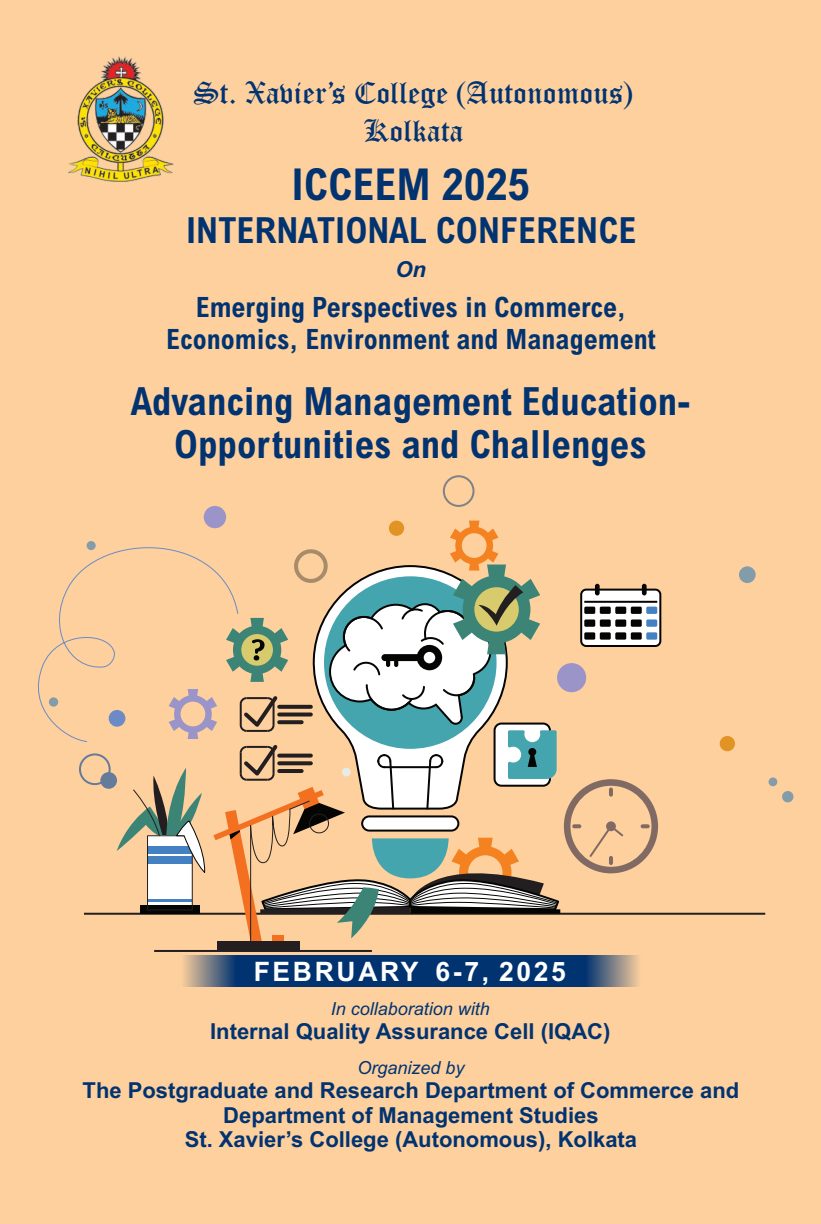
<style>
.page{position:relative;width:821px;height:1224px;background:#fdd09e}
.page>*{position:absolute;margin:0;border:0;box-sizing:border-box;transform-origin:0 0}
.t1{font:700 condensed 44px "Arial";color:#013371}
.t2{font:700 condensed 38.8px/43.4px "Arial";color:#013371;text-align:center}
.t3{font:700 condensed 36px "Arial";color:#013371}
.t4{font:31px/37.8px "Old English Text";color:#013371;text-align:center}
.t5{font:700 condensed 28px/31.2px "Arial";color:#013371;text-align:center}
.t6{font:700 26.8px "Arial";letter-spacing:.1em;color:#fff}
.t7{font:700 22px/24.6px "Arial";color:#013371;text-align:center}
.t8{font:italic 700 22px "Arial";color:#013371}
.t9{font:italic 18px "Arial";color:#013371}
</style>
<div class="page">
<div style="left:443px;top:475px;width:31px;height:32px;border:2px solid #808285;border-radius:50%"></div>
<div style="left:79px;top:753px;width:32px;height:32px;border:2px solid #647b99;border-radius:50%"></div>
<div style="left:720px;top:736px;width:15px;height:15px;background:#e19423;border-radius:50%"></div>
<div style="left:782px;top:791px;width:11px;height:11px;background:#839ca9;border-radius:50%"></div>
<div style="left:768px;top:777px;width:9px;height:9px;background:#839ca9;border-radius:50%"></div>
<div style="left:204px;top:506px;width:22px;height:22px;background:#9a94c8;border-radius:50%"></div>
<div style="left:100px;top:772px;width:17px;height:17px;background:#647b99;border-radius:50%"></div>
<div style="left:739px;top:566px;width:16px;height:17px;background:#839ca9;border-radius:50%"></div>
<svg style="left:38px;top:541px;width:79px;height:201px"></svg>
<hr style="left:84px;top:913px;width:681px;height:2px;background:#231f20">
<svg style="left:580px;top:589px;width:81px;height:58px"></svg>
<hr style="left:154px;top:950px;width:218px;height:2px;background:#231f20">
<div style="left:217px;top:941px;width:83px;height:10px;background:#231f20"></div>
<svg style="left:117px;top:521px;width:541px;height:420px"></svg>
<hr style="left:250px;top:826px;width:1px;height:115px;background:#231f20">
<div style="left:309px;top:814px;width:20px;height:19px;border:1px solid #231f20;border-radius:50%"></div>
<img style="left:69px;top:56px;width:104px;height:125px">
<svg style="left:184px;top:955px;width:209px;height:32px;background:#1e4576"></svg>
<svg style="left:393px;top:955px;width:245px;height:32px;background:#1a4275"></svg>
<h3 class="t4" style="left:194px;top:76px;width:441px">St. Xavier’s College (Autonomous)<br>Kolkata</h3>
<h1 class="t1" style="left:292px;top:168px;width:240px">ICCEEM 2025</h1>
<h3 class="t3" style="left:186px;top:217px;width:452px">INTERNATIONAL CONFERENCE</h3>
<p class="t8" style="left:395px;top:261px;width:32px">On</p>
<p class="t5" style="left:166px;top:295px;width:491px">Emerging Perspectives in Commerce,<br>Economics, Environment and Management</p>
<h2 class="t2" style="left:131px;top:383px;width:561px">Advancing Management Education-<br>Opportunities and Challenges</h2>
<p class="t6" style="left:254px;top:961px;width:314px">FEBRUARY 6-7, 2025</p>
<p class="t9" style="left:331px;top:1002px;width:161px">In collaboration with</p>
<p class="t7" style="left:210px;top:1021px;width:402px">Internal Quality Assurance Cell (IQAC)</p>
<p class="t9" style="left:357px;top:1061px;width:109px">Organized by</p>
<p class="t7" style="left:83px;top:1080px;width:658px">The Postgraduate and Research Department of Commerce and<br>Department of Management Studies<br>St. Xavier’s College (Autonomous), Kolkata</p>
</div>
